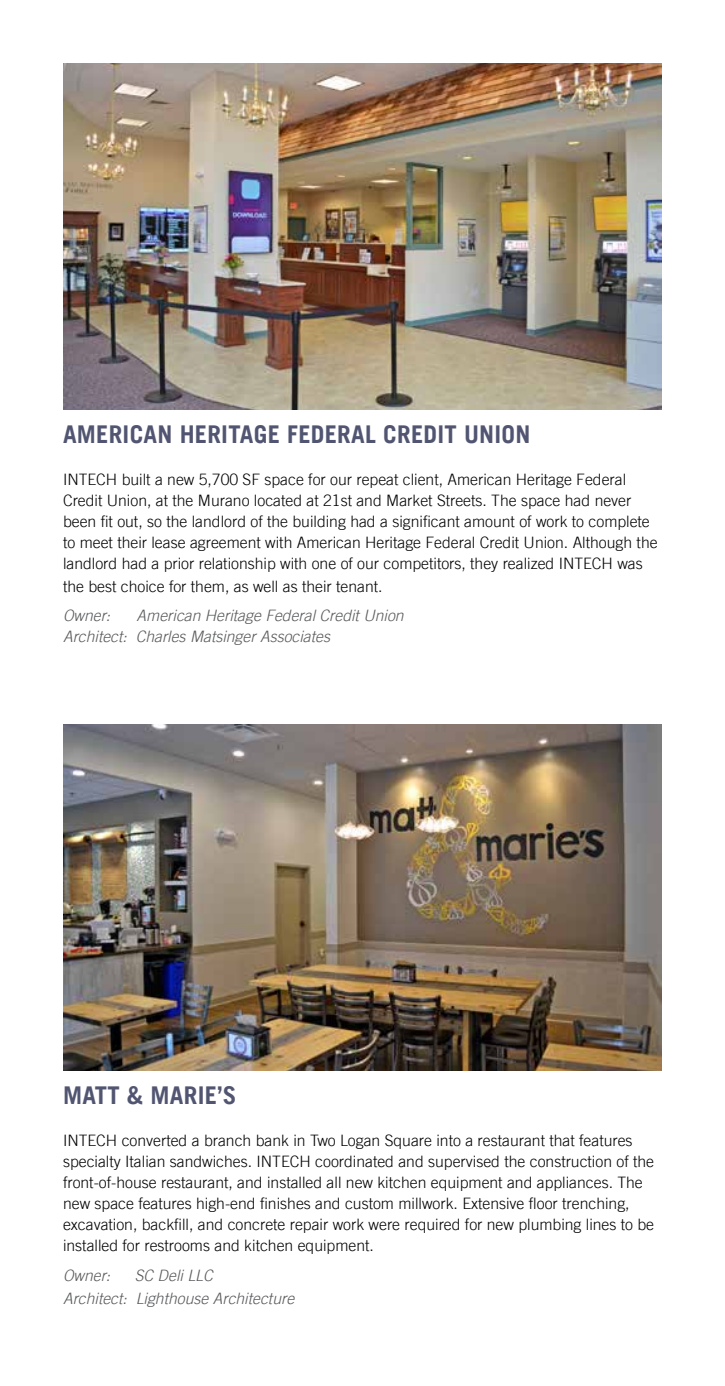
<style>
.page{position:relative;width:725px;height:1386px;background:#fff}
.page>*{position:absolute;margin:0;border:0;box-sizing:border-box;transform-origin:0 0}
.t1{font:700 24.5px "Trade Gothic";letter-spacing:.01em;color:#515571}
.t2{font:300 15.75px/21px "Trade Gothic";color:#000}
.t3{font:italic 300 15.75px/21px "Trade Gothic";color:#58595b}
</style>
<div class="page">
<img style="left:63px;top:724px;width:599px;height:347px">
<img style="left:63px;top:63px;width:598px;height:347px">
<h1 class="t1" style="left:63px;top:419px;width:469px">AMERICAN HERITAGE FEDERAL CREDIT UNION</h1>
<p class="t2" style="left:63px;top:469px;width:596px">INTECH built a new 5,700 SF space for our repeat client, American Heritage Federal Credit Union, at the Murano located at 21st and Market Streets. The space had never been fit out, so the landlord of the building had a significant amount of work to complete to meet their lease agreement with American Heritage Federal Credit Union. Although the landlord had a prior relationship with one of our competitors, they realized INTECH was</p>
<p class="t2" style="left:63px;top:575px;width:321px">the best choice for them, as well as their tenant.</p>
<p class="t3" style="left:63px;top:605px;width:49px">Owner:</p>
<p class="t3" style="left:63px;top:605px;width:342px;text-indent:74px">American Heritage Federal Credit Union<br>Architect: Charles Matsinger Associates</p>
<h1 class="t1" style="left:63px;top:1081px;width:175px">MATT &amp; MARIE’S</h1>
<p class="t2" style="left:63px;top:1130px;width:592px">INTECH converted a branch bank in Two Logan Square into a restaurant that features specialty Italian sandwiches. INTECH coordinated and supervised the construction of the front-of-house restaurant, and installed all new kitchen equipment and appliances. The new space features high-end finishes and custom millwork. Extensive floor trenching, excavation, backfill, and concrete repair work were required for new plumbing lines to be installed for restrooms and kitchen equipment.</p>
<p class="t3" style="left:63px;top:1265px;width:49px">Owner:</p>
<p class="t3" style="left:63px;top:1264px;width:233px;line-height:22.8px;text-indent:72px">SC Deli LLC<br>Architect: Lighthouse Architecture</p>
</div>
